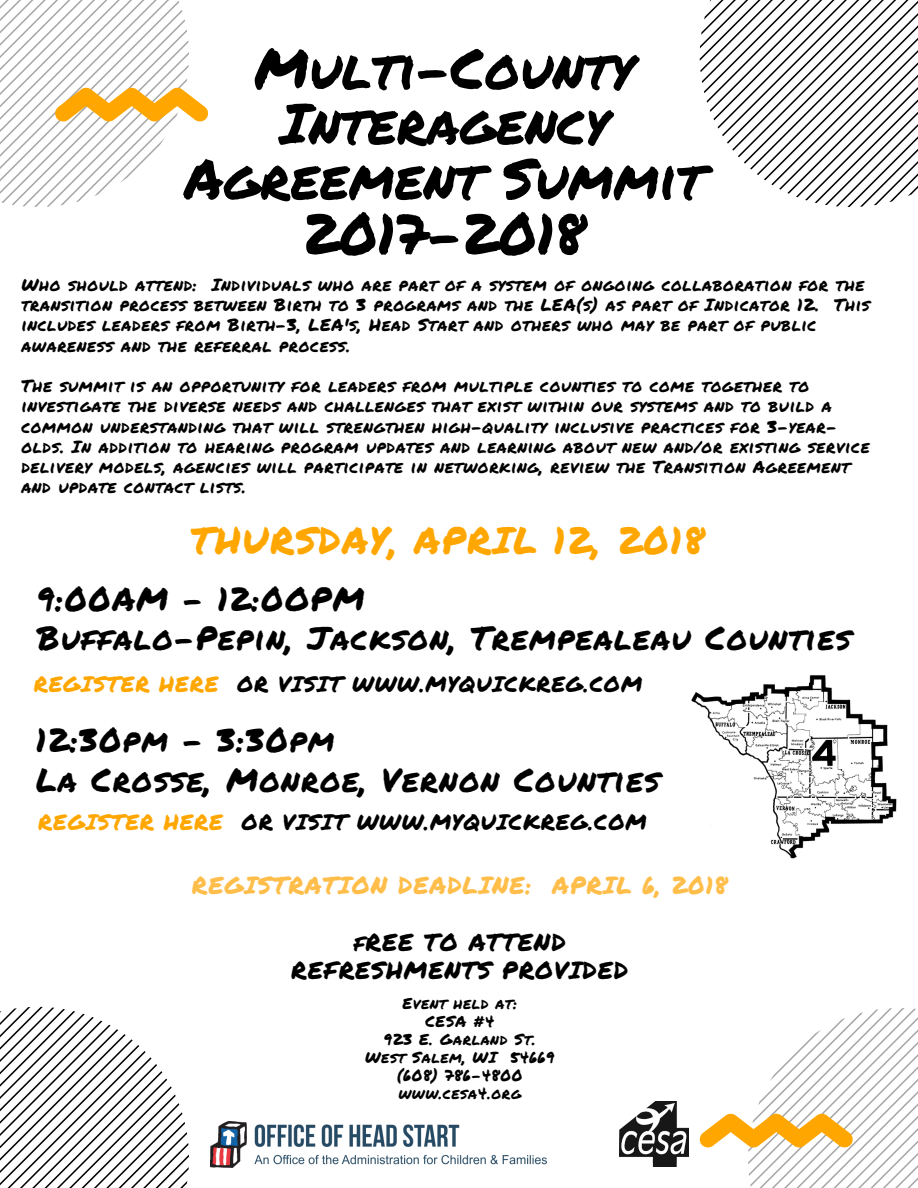
<style>
.page{position:relative;width:918px;height:1188px;background:#fff}
.page>*{position:absolute;margin:0;border:0;box-sizing:border-box;transform-origin:0 0}
.t1{font:55.95px/55.2px "Permanent Marker";color:#000;text-align:center}
.t2{font:37.35px "Permanent Marker";letter-spacing:.04em;color:#ffa700}
.t3{font:32.7px/39.3px "Permanent Marker";letter-spacing:.04em;color:#000}
.t4{font:24.15px "Permanent Marker";letter-spacing:.04em;color:#ffbd4a}
.t5{font:24.15px/28.2px "Permanent Marker";letter-spacing:.04em;color:#000;text-align:center}
.t6{font:21.75px "Permanent Marker";letter-spacing:.04em;color:#000}
.t7{font:17.1px/20.2px "Permanent Marker";letter-spacing:.04em;color:#000}
.t8{font:15.6px/18px "Permanent Marker";letter-spacing:.04em;color:#000;text-align:center}
.s1{color:#ffa700}
</style>
<div class="page">
<svg style="left:0;top:0;width:208px;height:207px"></svg>
<svg style="left:700px;top:0;width:218px;height:207px"></svg>
<svg style="left:700px;top:1008px;width:218px;height:180px"></svg>
<svg style="left:0;top:1007px;width:189px;height:181px"></svg>
<img style="left:620px;top:1101px;width:68px;height:66px">
<img style="left:210px;top:1122px;width:337px;height:46px">
<img style="left:691px;top:675px;width:206px;height:184px">
<h1 class="t1" style="left:184px;top:39px;width:521px">Multi-County<br>Interagency<br>Agreement Summit<br>2017-2018</h1>
<p class="t7" style="left:21px;top:274px;width:850px">Who should attend: Individuals who are part of a system of ongoing collaboration for the transition process between Birth to 3 programs and the LEA(s) as part of Indicator 12. This includes leaders from Birth-3, LEA's, Head Start and others who may be part of public awareness and the referral process.</p>
<p class="t7" style="left:21px;top:375px;width:850px">The summit is an opportunity for leaders from multiple counties to come together to investigate the diverse needs and challenges that exist within our systems and to build a common understanding that will strengthen high-quality inclusive practices for 3-year&shy;olds. In addition to hearing program updates and learning about new and/or existing service delivery models, agencies will participate in networking, review the Transition Agreement and update contact lists.</p>
<h2 class="t2" style="left:191px;top:512px;width:515px">THURSDAY, APRIL 12, 2018</h2>
<h3 class="t3" style="left:37px;top:578px;width:815px">9:00AM - 12:0OPM<br>Buffalo-Pepin, Jackson, Trempealeau Counties</h3>
<p class="t6" style="left:34px;top:668px;width:610px"><span class="s1">REGISTER HERE</span> OR VISIT WWW.MYQUICKREG.COM</p>
<h3 class="t3" style="left:36px;top:720px;width:625px">12:30pm - 3:30pm<br>La Crosse, Monroe, Vernon Counties</h3>
<p class="t6" style="left:38px;top:806px;width:610px"><span class="s1">REGISTER HERE</span> OR VISIT WWW.MYQUICKREG.COM</p>
<h3 class="t4" style="left:192px;top:868px;width:537px">REGISTRATION DEADLINE: APRIL 6, 2018</h3>
<h3 class="t5" style="left:291px;top:927px;width:338px">fREE TO ATTEND<br>REFRESHMENTS PROVIDED</h3>
<p class="t8" style="left:365px;top:994px;width:191px">Event held at:<br>CESA #4<br>923 E. Garland St.<br>West Salem, WI 54669 (608) 786-4800 www.cesa4.org</p>
</div>
